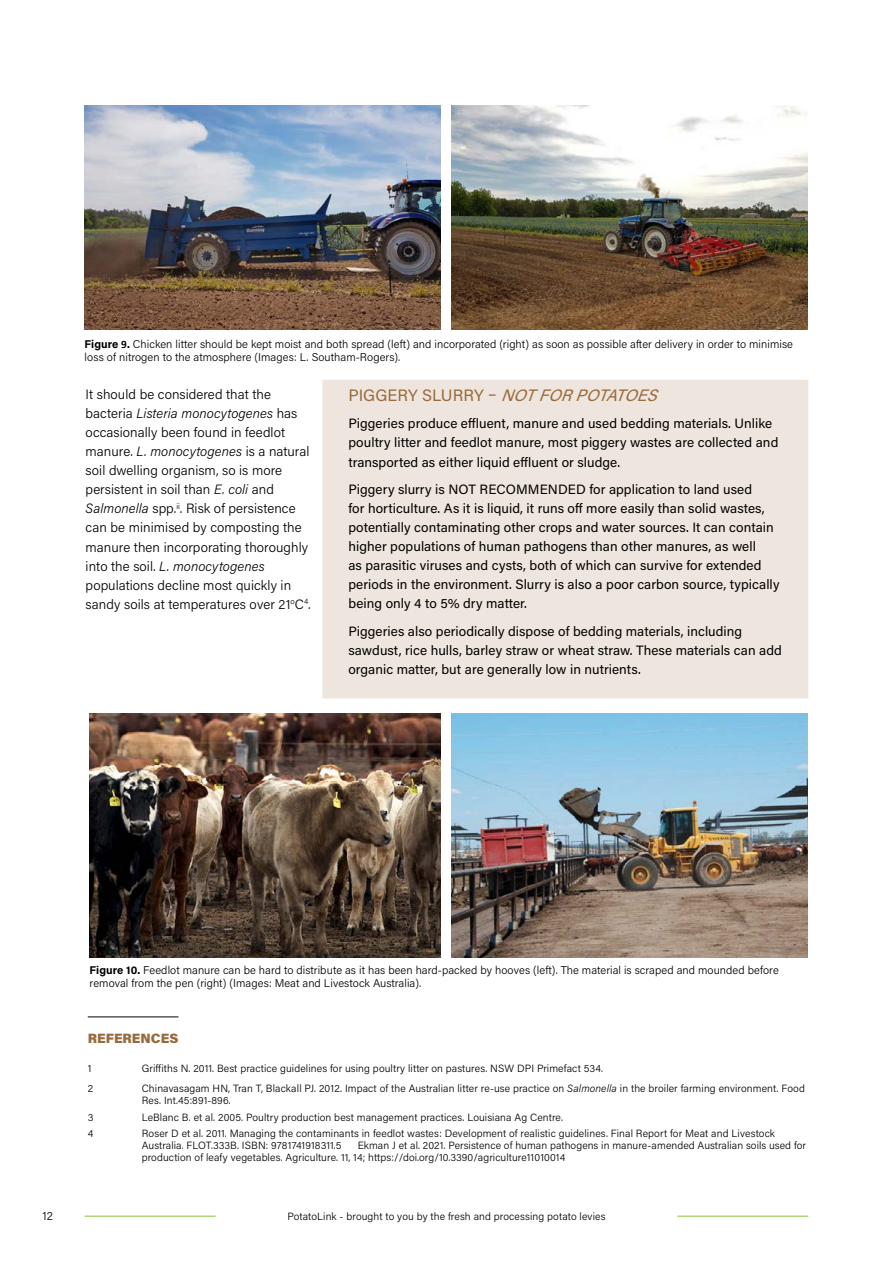
<style>
.page{position:relative;width:893px;height:1263px;background:#fff}
.page>*{position:absolute;margin:0;border:0;box-sizing:border-box;transform-origin:0 0}
.t1{font:16.5px "Acumin Pro";color:#996a3b}
.t2{font:13.5px/19px "Acumin Pro";letter-spacing:.005em;color:#000}
.t3{font:300 13.5px/19px "Acumin Pro";letter-spacing:.005em;color:#000}
.t4{font:900 13.5px "Acumin Pro";color:#996a3b}
.t5{font:300 12px "Acumin Pro";color:#000}
.t6{font:300 11.25px/13.5px "Acumin Pro";letter-spacing:.005em;color:#000}
.t7{font:300 10.5px/12px "Acumin Pro";letter-spacing:.01em;color:#000}
.s1{font-weight:700}
.s2{font-family:"Calibri";font-weight:700}
.s3{font-style:italic}
</style>
<div class="page">
<hr style="left:88px;top:1016px;width:90px;height:1px;background:#000">
<img style="left:84px;top:105px;width:357px;height:225px">
<img style="left:90px;top:713px;width:351px;height:244px">
<img style="left:451px;top:105px;width:357px;height:225px">
<img style="left:451px;top:713px;width:357px;height:244px">
<div style="left:327px;top:384px;width:477px;height:310px;background:#eee6de"></div>
<div style="left:322px;top:380px;width:486px;height:318px;border:9px solid #eee6de"></div>
<hr style="left:677px;top:1216px;width:131px;height:1px;background:#8ebe3f">
<hr style="left:85px;top:1216px;width:131px;height:1px;background:#8ebe3f">
<p class="t6" style="left:85px;top:337px;width:710px"><span class="s1">Figure</span> <span class="s2">9</span><span class="s1">.</span> Chicken litter should be kept moist and both spread (left) and incorporated (right) as soon as possible after delivery in order to minimise loss of nitrogen to the atmosphere (Images: L. Southam-Rogers).</p>
<p class="t3" style="left:86px;top:384px;width:227px">It should be considered that the bacteria <span class="s3">Listeria monocytogenes</span> has occasionally been found in feedlot manure. <span class="s3">L. monocytogenes</span> is a natural soil dwelling organism, so is more persistent in soil than <span class="s3">E. coli</span> and <span class="s3">Salmonella</span> spp.<sup>ii</sup>. Risk of persistence can be minimised by composting the manure then incorporating thoroughly into the soil. <span class="s3">L. monocytogenes </span>populations decline most quickly in sandy soils at temperatures over 21<sup>o</sup>C<sup>4</sup>.</p>
<p class="t1" style="left:348px;top:384px;width:317px">P I G G E R Y S L U R R Y – <span class="s3">NOTFORPOTATOES</span></p>
<p class="t2" style="left:348px;top:414px;width:431px">Piggeries produce effluent, manure and used bedding materials. Unlike poultry litter and feedlot manure, most piggery wastes are collected and transported as either liquid effluent or sludge.</p>
<p class="t2" style="left:348px;top:479px;width:432px">Piggery slurry is NOT RECOMMENDED for application to land used<br>for horticulture. As it is liquid, it runs off more easily than solid wastes, potentially contaminating other crops and water sources. It can contain higher populations of human pathogens than other manures, as well<br>as parasitic viruses and cysts, both of which can survive for extended periods in the environment. Slurry is also a poor carbon source, typically being only 4 to 5% dry matter.</p>
<p class="t2" style="left:348px;top:621px;width:435px">Piggeries also periodically dispose of bedding materials, including sawdust, rice hulls, barley straw or wheat straw. These materials can add organic matter, but are generally low in nutrients.</p>
<p class="t6" style="left:90px;top:962px;width:691px"><span class="s1">Figure 10.</span> Feedlot manure can be hard to distribute as it has been hard-packed by hooves (left). The material is scraped and mounded before removal from the pen (right) (Images: Meat and Livestock Australia).</p>
<p class="t4" style="left:88px;top:1028px;width:92px">REFERENCES</p>
<p class="t7" style="left:88px;top:1062px;width:5px">1</p>
<p class="t7" style="left:142px;top:1062px;width:463px">Griffiths N. 2011. Best practice guidelines for using poultry litter on pastures. NSW DPI Primefact 534.</p>
<p class="t7" style="left:88px;top:1082px;width:7px">2</p>
<p class="t7" style="left:142px;top:1082px;width:665px">Chinavasagam HN, Tran T, Blackall PJ. 2012. Impact of the Australian litter re-use practice on <span class="s3">Salmonella</span> in the broiler farming environment. Food<br>Res. Int.45:891-896.</p>
<p class="t7" style="left:88px;top:1110px;width:7px">3</p>
<p class="t7" style="left:142px;top:1110px;width:423px">LeBlanc B. et al. 2005. Poultry production best management practices. Louisiana Ag Centre.</p>
<p class="t7" style="left:88px;top:1127px;width:7px">4</p>
<p class="t7" style="left:142px;top:1127px;width:635px">Roser D et al. 2011. Managing the contaminants in feedlot wastes: Development of realistic guidelines. Final Report for Meat and Livestock<br>Australia. FLOT.333B. ISBN: 9781741918311.5</p>
<p class="t7" style="left:142px;top:1139px;width:666px;text-indent:216px">Ekman J et al. 2021. Persistence of human pathogens in manure-amended Australian soils used for production of leafy vegetables. Agriculture. 11, 14; https://doi.org/10.3390/agriculture11010014</p>
<p class="t5" style="left:43px;top:1208px;width:12px">12</p>
<p class="t7" style="left:287px;top:1210px;width:320px">PotatoLink - brought to you by the fresh and processing potato levies</p>
</div>
